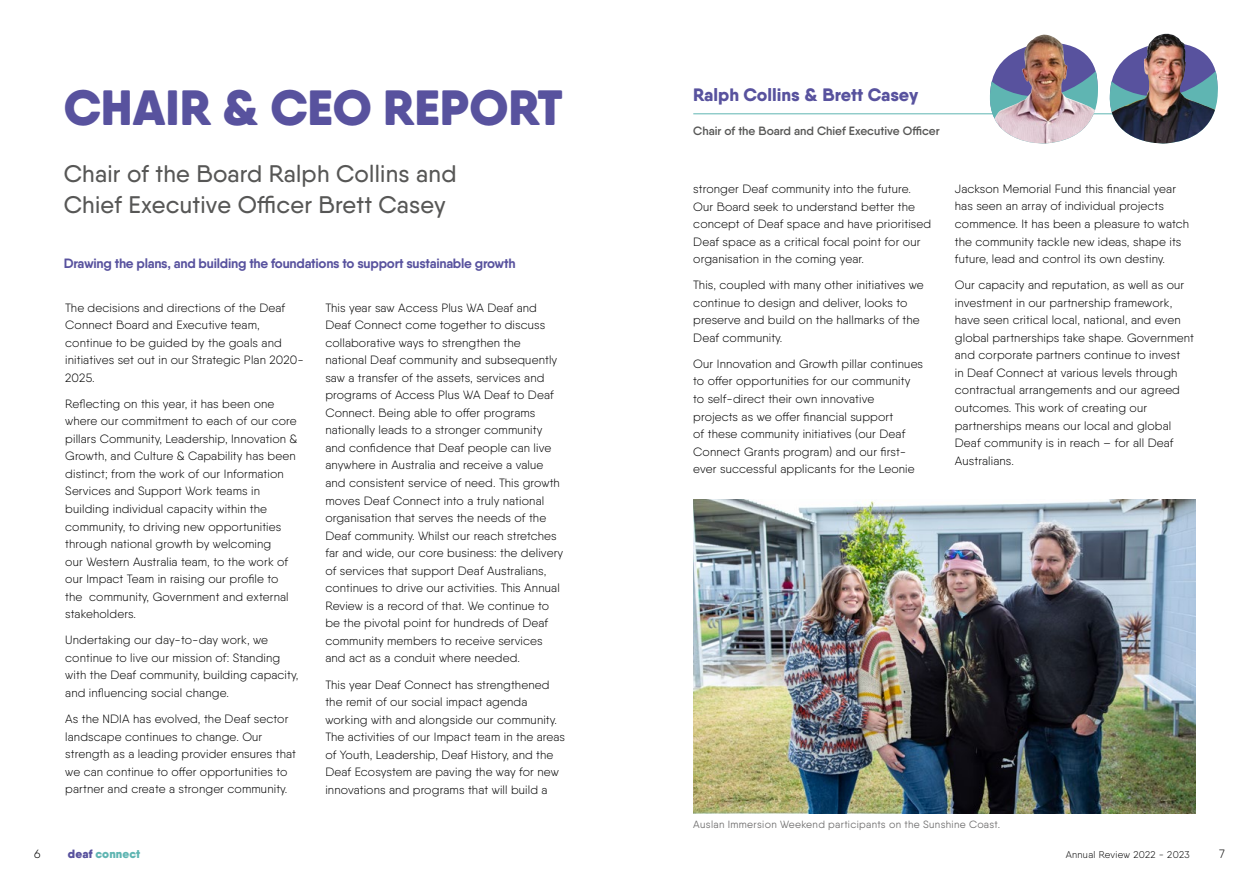
<style>
.page{position:relative;width:1259px;height:893px;background:#fff}
.page>*{position:absolute;margin:0;border:0;box-sizing:border-box;transform-origin:0 0}
.t1{font:900 49.5px "Qanelas Soft";color:#58529e}
.t2{font:500 24px/31.5px "Qanelas Soft";letter-spacing:.01em;color:#575756}
.t3{font:800 18px "Qanelas Soft";color:#58529e}
.t4{font:700 13.5px "Qanelas Soft";letter-spacing:-.02em;color:#58529e}
.t5{font:300 12px/17.5px "Qanelas Soft";letter-spacing:.01em;color:#000}
.t6{font:600 12px "Qanelas Soft";color:#575756}
.t7{font:900 12px "Qanelas Soft";letter-spacing:.01em;color:#5fb5b2}
.t8{font:10.5px "Qanelas Soft";letter-spacing:.03em;color:#706f6f}
.t9{font:300 9.75px "Qanelas Soft";letter-spacing:.03em;color:#000}
.s1{color:#58529e}
</style>
<div class="page">
<img style="left:693px;top:500px;width:502px;height:314px">
<hr style="left:693px;top:113px;width:461px;height:1px;background:#5fb5b2">
<img style="left:1030px;top:35px;width:30px;height:7px">
<img style="left:978px;top:42px;width:240px;height:102px">
<img style="left:1111px;top:34px;width:104px;height:110px">
<h1 class="t1" style="left:64px;top:75px;width:500px">CHAIR &amp; CEO REPORT</h1>
<h2 class="t2" style="left:64px;top:157px;width:394px">Chair of the Board Ralph Collins and<br>Chief Executive Officer Brett Casey</h2>
<p class="t4" style="left:64px;top:255px;width:453px">Drawing the plans, and building the foundations to support sustainable growth</p>
<p class="t5" style="left:65px;top:298px;width:240px">The decisions and directions of the Deaf<br>Connect Board and Executive team, continue to be guided by the goals and initiatives set out in our Strategic Plan 2020-<br>2025.</p>
<p class="t5" style="left:65px;top:395px;width:234px">Reflecting on this year, it has been one where our commitment to each of our core pillars Community, Leadership, Innovation &amp; Growth, and Culture &amp; Capability has been distinct; from the work of our Information Services and Support Work teams in building individual capacity within the community, to driving new opportunities through national growth by welcoming<br>our Western Australia team, to the work of our Impact Team in raising our profile to the community, Government and external stakeholders.</p>
<p class="t5" style="left:65px;top:631px;width:235px">Undertaking our day-to-day work, we continue to live our mission of: Standing with the Deaf community, building capacity, and influencing social change.</p>
<p class="t5" style="left:65px;top:710px;width:232px">As the NDIA has evolved, the Deaf sector landscape continues to change. Our strength as a leading provider ensures that we can continue to offer opportunities to partner and create a stronger community.</p>
<p class="t5" style="left:325px;top:298px;width:239px">This year saw Access Plus WA Deaf and Deaf Connect come together to discuss collaborative ways to strengthen the national Deaf community and subsequently saw a transfer of the assets, services and programs of Access Plus WA Deaf to Deaf Connect. Being able to offer programs nationally leads to a stronger community and confidence that Deaf people can live anywhere in Australia and receive a value and consistent service of need. This growth moves Deaf Connect into a truly national organisation that serves the needs of the Deaf community. Whilst our reach stretches far and wide, our core business: the delivery of services that support Deaf Australians, continues to drive our activities. This Annual Review is a record of that. We continue to be the pivotal point for hundreds of Deaf community members to receive services and act as a conduit where needed.</p>
<p class="t5" style="left:325px;top:675px;width:241px">This year Deaf Connect has strengthened the remit of our social impact agenda working with and alongside our community.<br>The activities of our Impact team in the areas of Youth, Leadership, Deaf History, and the Deaf Ecosystem are paving the way for new innovations and programs that will build a</p>
<h3 class="t3" style="left:693px;top:83px;width:226px">Ralph Collins &amp; Brett Casey</h3>
<p class="t6" style="left:693px;top:123px;width:248px">Chair of the Board and Chief Executive Officer</p>
<p class="t5" style="left:693px;top:180px;width:239px">stronger Deaf community into the future.<br>Our Board seek to understand better the concept of Deaf space and have prioritised Deaf space as a critical focal point for our organisation in the coming year.</p>
<p class="t5" style="left:693px;top:276px;width:232px">This, coupled with many other initiatives we continue to design and deliver, looks to preserve and build on the hallmarks of the Deaf community.</p>
<p class="t5" style="left:693px;top:355px;width:231px">Our Innovation and Growth pillar continues to offer opportunities for our community to self-direct their own innovative<br>projects as we offer financial support<br>of these community initiatives (our Deaf Connect Grants program) and our first&shy;ever successful applicants for the Leonie</p>
<p class="t5" style="left:955px;top:180px;width:236px">Jackson Memorial Fund this financial year has seen an array of individual projects commence. It has been a pleasure to watch the community tackle new ideas, shape its future, lead and control its own destiny.</p>
<p class="t5" style="left:955px;top:276px;width:241px">Our capacity and reputation, as well as our investment in our partnership framework, have seen critical local, national, and even global partnerships take shape. Government and corporate partners continue to invest<br>in Deaf Connect at various levels through contractual arrangements and our agreed outcomes. This work of creating our partnerships means our local and global Deaf community is in reach – for all Deaf Australians.</p>
<p class="t8" style="left:693px;top:818px;width:308px">Auslan Immersion Weekend participants on the Sunshine Coast.</p>
<p class="t5" style="left:34px;top:845px;width:8px">6</p>
<p class="t7" style="left:68px;top:846px;width:74px"><span class="s1">deaf</span> connect</p>
<p class="t9" style="left:1065px;top:849px;width:125px">Annual Review 2022 - 2023</p>
<p class="t5" style="left:1219px;top:845px;width:7px">7</p>
</div>
